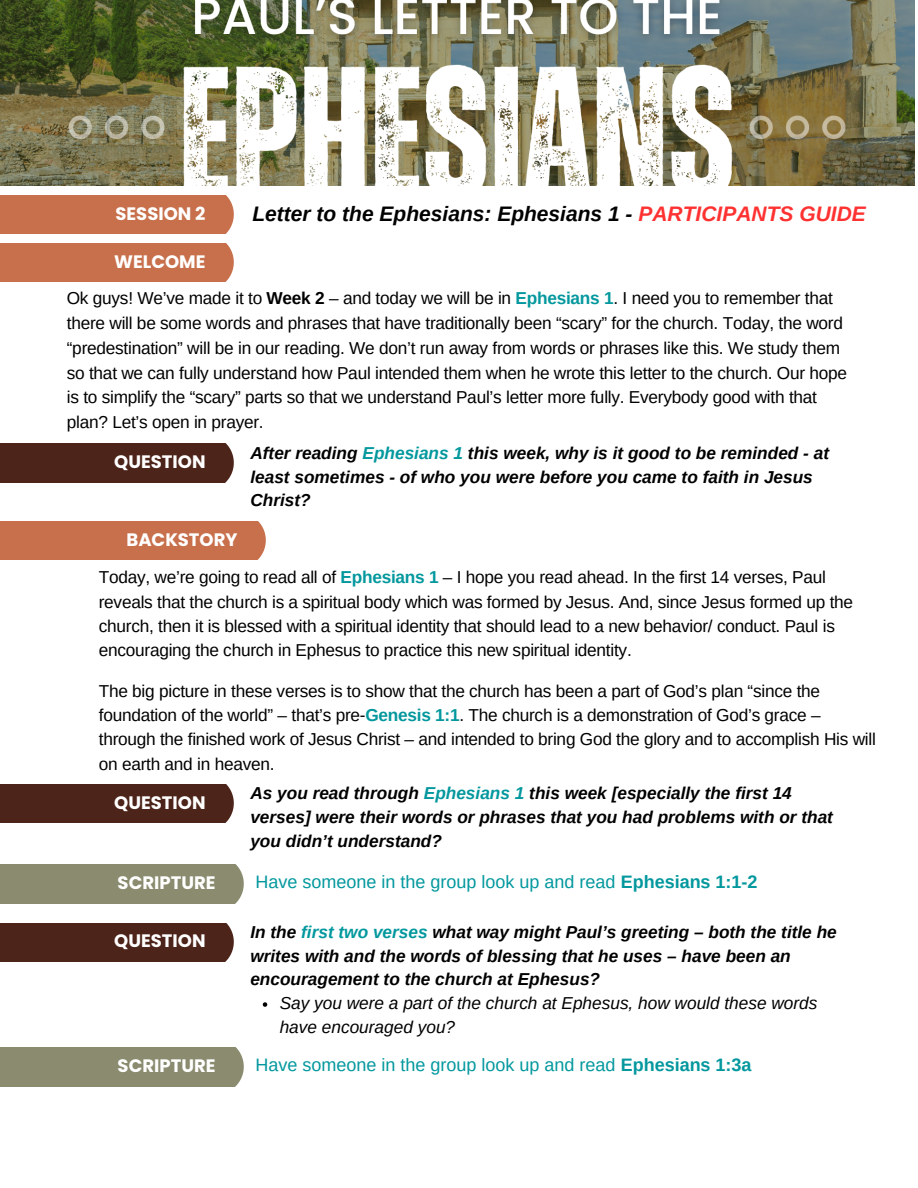
<style>
.page{position:relative;width:918px;height:1188px;background:#fff}
.page>*{position:absolute;margin:0;border:0;box-sizing:border-box;transform-origin:0 0}
.t1{font:italic 700 21px "Arimo";color:#000}
.t2{font:18px "Arimo";color:#03989e}
.t3{font:700 18px "Poppins";color:#fff}
.t4{font:17.25px/24.5px "Arimo";letter-spacing:-.015em;color:#000}
.t5{font:italic 700 17.25px/23.7px "Arimo";color:#000}
.t6{font:italic 17.25px/23.7px "Arimo";color:#000}
.s1{color:#ff3131}
.s2{font-weight:700}
.s3{font-weight:700;color:#03989e}
.s4{color:#03989e}
</style>
<div class="page">
<img style="left:0;top:0;width:914px;height:185px">
<div style="left:0;top:196px;width:234px;height:38px;background:#c86f4b"></div>
<div style="left:0;top:243px;width:234px;height:39px;background:#c86f4b"></div>
<div style="left:0;top:521px;width:266px;height:39px;background:#c86f4b"></div>
<div style="left:0;top:865px;width:244px;height:38px;background:#8a8b6f"></div>
<div style="left:0;top:444px;width:234px;height:38px;background:#4d2419"></div>
<div style="left:0;top:784px;width:234px;height:39px;background:#4d2419"></div>
<div style="left:0;top:923px;width:234px;height:38px;background:#4d2419"></div>
<svg style="left:263px;top:1002px;width:4px;height:5px"></svg>
<div style="left:0;top:1048px;width:244px;height:38px;background:#8a8b6f"></div>
<p class="t3" style="left:116px;top:201px;width:92px">SESSION 2</p>
<h2 class="t1" style="left:252px;top:202px;width:615px">Letter to the Ephesians: Ephesians 1 - <span class="s1">PARTICIPANTS GUIDE</span></h2>
<h1 class="t3" style="left:114px;top:249px;width:93px">WELCOME</h1>
<p class="t4" style="left:67px;top:286px;width:782px">Ok guys! We’ve made it to <span class="s2">Week 2</span> – and today we will be in <span class="s3">Ephesians 1</span>. I need you to remember that there will be some words and phrases that have traditionally been “scary” for the church. Today, the word “predestination” will be in our reading. We don’t run away from words or phrases like this. We study them so that we can fully understand how Paul intended them when he wrote this letter to the church. Our hope is to simplify the “scary” parts so that we understand Paul’s letter more fully. Everybody good with that plan? Let’s open in prayer.</p>
<p class="t3" style="left:114px;top:449px;width:93px">QUESTION</p>
<h2 class="t5" style="left:250px;top:441px;width:580px">After reading <span class="s4">Ephesians 1</span> this week, why is it good to be reminded - at least sometimes - of who you were before you came to faith in Jesus<br>Christ?</h2>
<h2 class="t3" style="left:126px;top:527px;width:113px">BACKSTORY</h2>
<p class="t4" style="left:99px;top:565px;width:756px">Today, we’re going to read all of <span class="s3">Ephesians 1</span> – I hope you read ahead. In the first 14 verses, Paul reveals that the church is a spiritual body which was formed by Jesus. And, since Jesus formed up the church, then it is blessed with a spiritual identity that should lead to a new behavior/ conduct. Paul is encouraging the church in Ephesus to practice this new spiritual identity.</p>
<p class="t4" style="left:99px;top:678px;width:779px">The big picture in these verses is to show that the church has been a part of God’s plan “since the foundation of the world” – that’s pre-<span class="s3">Genesis 1:1</span>. The church is a demonstration of God’s grace – through the finished work of Jesus Christ – and intended to bring God the glory and to accomplish His will on earth and in heaven.</p>
<p class="t3" style="left:114px;top:790px;width:93px">QUESTION</p>
<p class="t5" style="left:250px;top:782px;width:584px">As you read through <span class="s4">Ephesians 1</span> this week [especially the first 14 verses] were their words or phrases that you had problems with or that you didn’t understand?</p>
<h2 class="t3" style="left:118px;top:870px;width:99px">SCRIPTURE</h2>
<h3 class="t2" style="left:255px;top:872px;width:504px">Have someone in the group look up and read <span class="s2">Ephesians 1:1-2</span></h3>
<p class="t3" style="left:114px;top:929px;width:93px">QUESTION</p>
<h2 class="t5" style="left:250px;top:920px;width:588px">In the <span class="s4">first two verses</span> what way might Paul’s greeting – both the title he writes with and the words of blessing that he uses – have been an encouragement to the church at Ephesus?</h2>
<h3 class="t6" style="left:280px;top:991px;width:539px">Say you were a part of the church at Ephesus, how would these words have encouraged you?</h3>
<p class="t3" style="left:118px;top:1053px;width:99px">SCRIPTURE</p>
<h2 class="t2" style="left:255px;top:1055px;width:498px">Have someone in the group look up and read <span class="s2">Ephesians 1:3a</span></h2>
</div>
